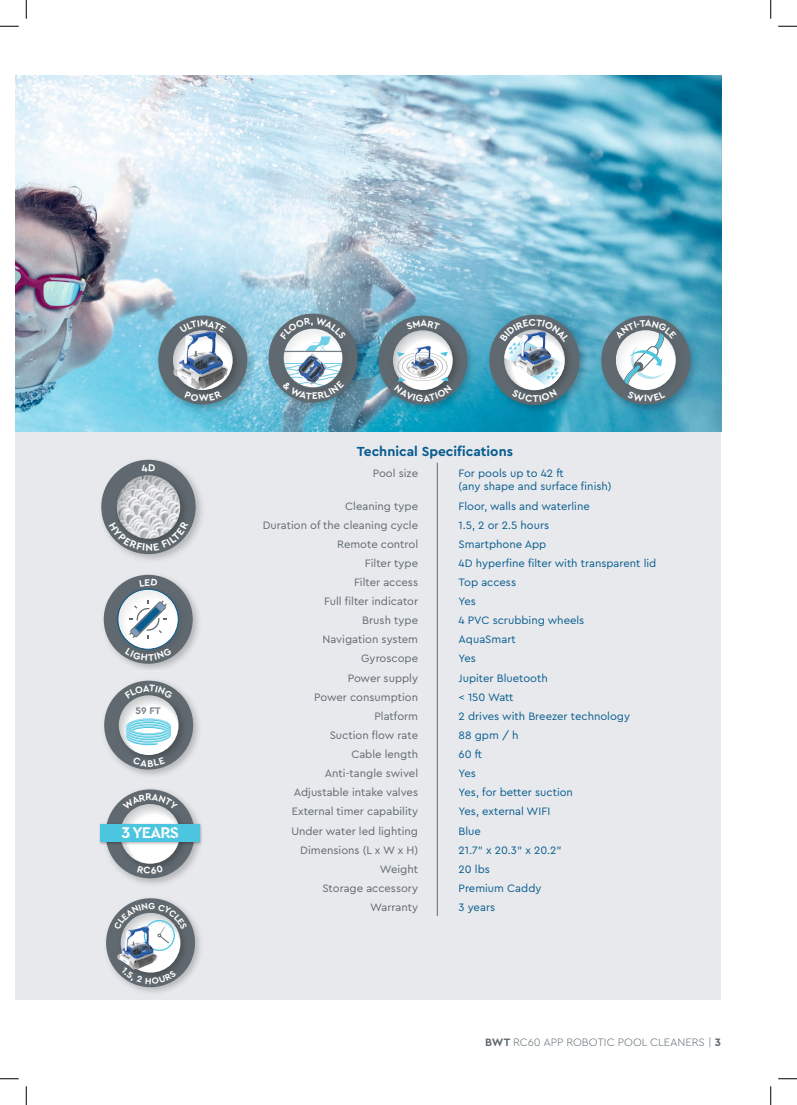
<style>
.page{position:relative;width:797px;height:1105px;background:#fff}
.page>*{position:absolute;margin:0;border:0;box-sizing:border-box;transform-origin:0 0}
.t1{font:700 16.25px "Cera Stencil PRO";letter-spacing:-.05em;color:#fff}
._2019_Titre_Paragrap{font:700 13.75px "Cera PRO";color:#085c8f}
.t2{font:11.25px "Cera PRO";color:#5f696f}
.t3{font:11.25px/13.5px "Cera PRO";color:#085c8f}
.t4{font:300 11.25px "Cera Pro";color:#5f696f}
.t5{font:700 10px "Cera Stencil PRO";color:#747e84}
.s1{font-family:"Cera PRO";font-weight:700}
</style>
<div class="page">
<div style="left:16px;top:81px;width:705px;height:919px;background:#e7e9ec"></div>
<img style="left:16px;top:76px;width:705px;height:356px">
<img style="left:483px;top:309px;width:105px;height:105px">
<div style="left:489px;top:315px;width:90px;height:90px;background:#5f696f;border-radius:50%"></div>
<img style="left:498px;top:324px;width:78px;height:78px">
<img style="left:488px;top:326px;width:87px;height:54px">
<img style="left:595px;top:310px;width:103px;height:103px">
<div style="left:601px;top:316px;width:89px;height:89px;background:#5f696f;border-radius:50%"></div>
<img style="left:610px;top:324px;width:77px;height:77px">
<svg style="left:616px;top:330px;width:59px;height:60px"></svg>
<img style="left:372px;top:310px;width:105px;height:103px">
<div style="left:378px;top:316px;width:89px;height:89px;background:#5f696f;border-radius:50%"></div>
<img style="left:387px;top:324px;width:77px;height:77px">
<svg style="left:393px;top:330px;width:60px;height:60px"></svg>
<img style="left:390px;top:342px;width:61px;height:39px">
<img style="left:152px;top:310px;width:104px;height:103px">
<div style="left:158px;top:316px;width:89px;height:88px;background:#5f696f;border-radius:50%"></div>
<img style="left:169px;top:321px;width:75px;height:79px">
<img style="left:150px;top:324px;width:106px;height:72px">
<img style="left:101px;top:459px;width:101px;height:101px">
<div style="left:101px;top:460px;width:95px;height:94px;background:#5f696f;border-radius:50%"></div>
<img style="left:111px;top:469px;width:81px;height:82px">
<img style="left:117px;top:475px;width:63px;height:46px">
<img style="left:103px;top:574px;width:96px;height:95px">
<div style="left:104px;top:575px;width:89px;height:89px;background:#5f696f;border-radius:50%"></div>
<img style="left:112px;top:583px;width:77px;height:78px">
<svg style="left:118px;top:589px;width:60px;height:60px"></svg>
<div style="left:117px;top:589px;width:62px;height:60px;border:1px solid #085c8f;border-radius:50%"></div>
<svg style="left:129px;top:600px;width:38px;height:38px"></svg>
<img style="left:113px;top:898px;width:88px;height:95px">
<div style="left:106px;top:898px;width:89px;height:89px;background:#5f696f;border-radius:50%"></div>
<img style="left:115px;top:907px;width:77px;height:77px">
<img style="left:106px;top:921px;width:76px;height:59px">
<img style="left:104px;top:680px;width:95px;height:96px">
<div style="left:104px;top:681px;width:89px;height:89px;background:#5f696f;border-radius:50%"></div>
<img style="left:113px;top:689px;width:77px;height:78px">
<svg style="left:119px;top:695px;width:59px;height:60px;background:#e9eef0"></svg>
<svg style="left:125px;top:723px;width:34px;height:24px"></svg>
<div style="left:126px;top:726px;width:45px;height:17px;border:2px solid #4cc6e0;border-radius:50%"></div>
<div style="left:127px;top:726px;width:43px;height:15px;border:1px solid #fff;border-radius:50%"></div>
<div style="left:126px;top:724px;width:45px;height:17px;border:2px solid #fff;border-radius:50%"></div>
<div style="left:126px;top:723px;width:45px;height:17px;border:2px solid #4cc6e0;border-radius:50%"></div>
<div style="left:127px;top:724px;width:43px;height:15px;border:1px solid #fff;border-radius:50%"></div>
<div style="left:126px;top:721px;width:45px;height:17px;border:2px solid #4cc6e0;border-radius:50%"></div>
<div style="left:127px;top:721px;width:43px;height:16px;border:1px solid #fff;border-radius:50%"></div>
<div style="left:126px;top:719px;width:45px;height:17px;border:2px solid #fff;border-radius:50%"></div>
<div style="left:126px;top:718px;width:45px;height:17px;border:2px solid #4cc6e0;border-radius:50%"></div>
<div style="left:127px;top:719px;width:43px;height:15px;border:1px solid #fff;border-radius:50%"></div>
<img style="left:106px;top:789px;width:94px;height:95px">
<div style="left:106px;top:789px;width:88px;height:89px;background:#5f696f;border-radius:50%"></div>
<img style="left:114px;top:798px;width:77px;height:77px">
<svg style="left:120px;top:804px;width:60px;height:60px"></svg>
<img style="left:99px;top:821px;width:103px;height:25px">
<div style="left:100px;top:824px;width:100px;height:18px;background:#4cc6e0"></div>
<img style="left:263px;top:309px;width:103px;height:105px">
<div style="left:268px;top:314px;width:89px;height:88px;background:#5f696f;border-radius:50%"></div>
<img style="left:277px;top:322px;width:77px;height:77px">
<img style="left:272px;top:343px;width:83px;height:52px">
<hr style="left:437px;top:463px;width:1px;height:32px;background:#5f696f">
<svg style="left:437px;top:495px;width:1px;height:421px"></svg>
<svg style="left:0;top:25px;width:19px;height:2px"></svg>
<svg style="left:778px;top:25px;width:19px;height:2px"></svg>
<svg style="left:0;top:1078px;width:19px;height:1px"></svg>
<svg style="left:778px;top:1078px;width:19px;height:1px"></svg>
<svg style="left:25px;top:0;width:2px;height:19px"></svg>
<svg style="left:25px;top:1086px;width:2px;height:19px"></svg>
<svg style="left:770px;top:0;width:1px;height:19px"></svg>
<svg style="left:770px;top:1086px;width:1px;height:19px"></svg>
<svg style="left:500px;top:319px;width:69px;height:83px"></svg>
<svg style="left:614px;top:320px;width:62px;height:65px"></svg>
<svg style="left:627px;top:391px;width:38px;height:11px"></svg>
<svg style="left:406px;top:324px;width:34px;height:6px"></svg>
<svg style="left:394px;top:351px;width:58px;height:51px"></svg>
<svg style="left:180px;top:320px;width:46px;height:13px"></svg>
<svg style="left:185px;top:391px;width:37px;height:10px"></svg>
<svg style="left:141px;top:469px;width:14px;height:3px"></svg>
<svg style="left:109px;top:521px;width:80px;height:30px"></svg>
<svg style="left:139px;top:583px;width:18px;height:3px"></svg>
<svg style="left:125px;top:647px;width:47px;height:14px"></svg>
<svg style="left:114px;top:903px;width:73px;height:46px"></svg>
<svg style="left:121px;top:967px;width:55px;height:17px"></svg>
<svg style="left:125px;top:685px;width:48px;height:13px"></svg>
<svg style="left:133px;top:757px;width:32px;height:9px"></svg>
<svg style="left:122px;top:793px;width:56px;height:17px"></svg>
<svg style="left:137px;top:865px;width:26px;height:9px"></svg>
<svg style="left:280px;top:318px;width:66px;height:34px"></svg>
<svg style="left:282px;top:365px;width:62px;height:34px"></svg>
<p class="t5" style="left:136px;top:704px;width:27px">59 FT</p>
<p class="t1" style="left:121px;top:822px;width:59px">3 YEARS</p>
<p class="_2019_Titre_Paragrap" style="left:357px;top:442px;width:158px">Technical Specifications</p>
<p class="t2" style="left:373px;top:466px;width:47px">Pool size</p>
<p class="t3" style="left:458px;top:466px;width:155px">For pools up to 42 ft<br>(any shape and surface finish)</p>
<p class="t2" style="left:345px;top:498px;width:74px">Cleaning type</p>
<p class="t3" style="left:458px;top:498px;width:133px">Floor, walls and waterline</p>
<p class="t2" style="left:263px;top:517px;width:157px">Duration of the cleaning cycle</p>
<p class="t3" style="left:458px;top:518px;width:92px">1.5, 2 or 2.5 hours</p>
<p class="t2" style="left:337px;top:536px;width:82px">Remote control</p>
<p class="t3" style="left:458px;top:537px;width:89px">Smartphone App</p>
<p class="t2" style="left:365px;top:555px;width:55px">Filter type</p>
<p class="t3" style="left:458px;top:556px;width:199px">4D hyperfine filter with transparent lid</p>
<p class="t2" style="left:354px;top:575px;width:66px">Filter access</p>
<p class="t3" style="left:458px;top:575px;width:59px">Top access</p>
<p class="t2" style="left:324px;top:594px;width:95px">Full filter indicator</p>
<p class="t3" style="left:458px;top:594px;width:19px">Yes</p>
<p class="t2" style="left:362px;top:613px;width:57px">Brush type</p>
<p class="t3" style="left:458px;top:613px;width:127px">4 PVC scrubbing wheels</p>
<p class="t2" style="left:322px;top:632px;width:97px">Navigation system</p>
<p class="t3" style="left:458px;top:632px;width:59px">AquaSmart</p>
<p class="t2" style="left:361px;top:651px;width:58px">Gyroscope</p>
<p class="t3" style="left:458px;top:651px;width:19px">Yes</p>
<p class="t2" style="left:348px;top:670px;width:72px">Power supply</p>
<p class="t3" style="left:458px;top:671px;width:91px">Jupiter Bluetooth</p>
<p class="t2" style="left:314px;top:690px;width:105px">Power consumption</p>
<p class="t3" style="left:458px;top:690px;width:56px">&lt; 150 Watt</p>
<p class="t2" style="left:374px;top:709px;width:45px">Platform</p>
<p class="t3" style="left:458px;top:709px;width:173px">2 drives with Breezer technology</p>
<p class="t2" style="left:330px;top:728px;width:90px">Suction flow rate</p>
<p class="t3" style="left:458px;top:728px;width:61px">88 gpm / h</p>
<p class="t2" style="left:351px;top:747px;width:68px">Cable length</p>
<p class="t3" style="left:458px;top:747px;width:25px">60 ft</p>
<p class="t2" style="left:325px;top:766px;width:95px">Anti-tangle swivel</p>
<p class="t3" style="left:458px;top:766px;width:19px">Yes</p>
<p class="t2" style="left:294px;top:785px;width:126px">Adjustable intake valves</p>
<p class="t3" style="left:458px;top:785px;width:116px">Yes, for better suction</p>
<p class="t2" style="left:292px;top:804px;width:128px">External timer capability</p>
<p class="t3" style="left:458px;top:804px;width:93px">Yes, external WIFI</p>
<p class="t2" style="left:291px;top:823px;width:128px">Under water led lighting</p>
<p class="t3" style="left:458px;top:823px;width:24px">Blue</p>
<p class="t2" style="left:300px;top:842px;width:119px">Dimensions (L x W x H)</p>
<p class="t3" style="left:458px;top:842px;width:105px">21.7” x 20.3” x 20.2”</p>
<p class="t2" style="left:380px;top:861px;width:40px">Weight</p>
<p class="t3" style="left:458px;top:862px;width:33px">20 lbs</p>
<p class="t2" style="left:322px;top:880px;width:97px">Storage accessory</p>
<p class="t3" style="left:458px;top:881px;width:84px">Premium Caddy</p>
<p class="t2" style="left:370px;top:900px;width:49px">Warranty</p>
<p class="t3" style="left:458px;top:900px;width:38px">3 years</p>
<p class="t4" style="left:485px;top:1035px;width:237px"><span class="s1">BWT</span> RC60 APP ROBOTIC POOL CLEANERS | <span class="s1">3</span></p>
</div>
